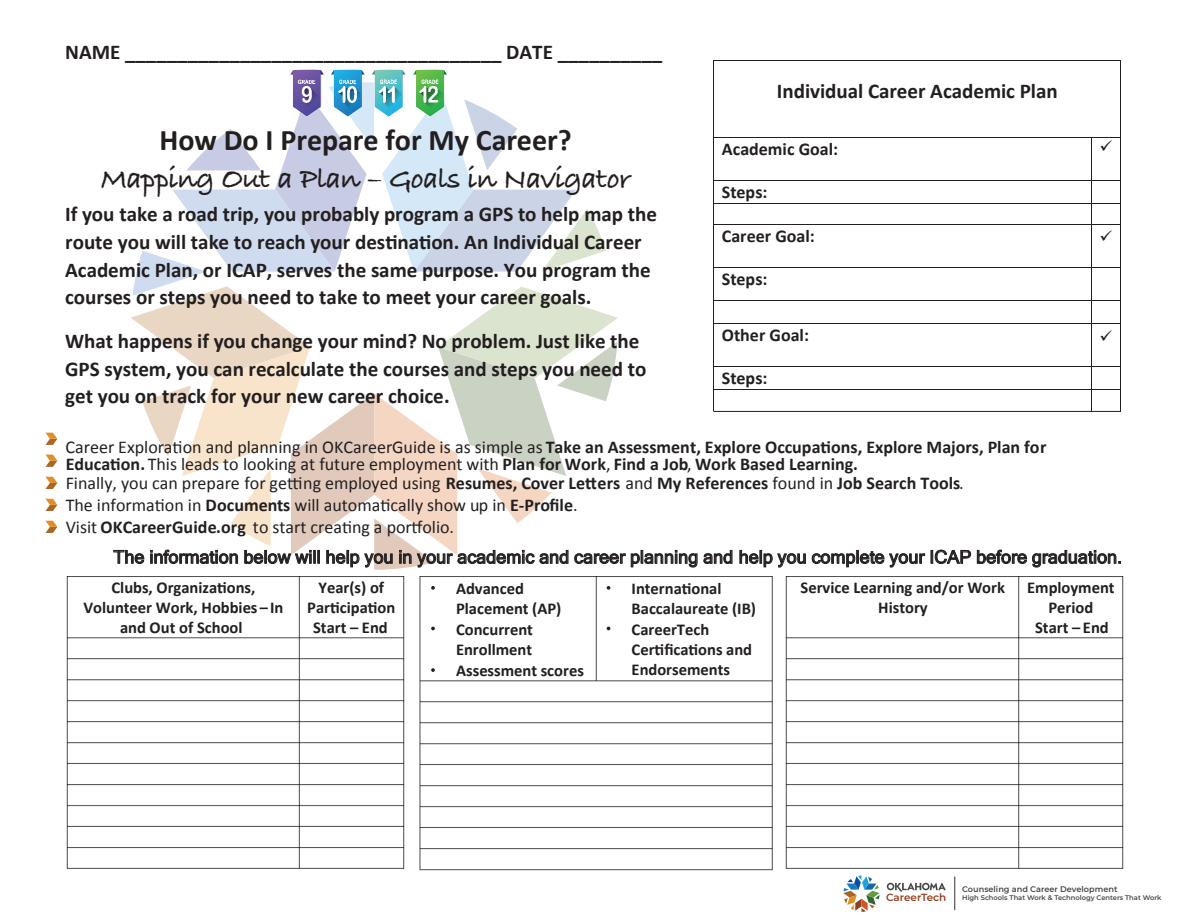
<style>
.page{position:relative;width:1188px;height:918px;background:#fff}
.page>*{position:absolute;margin:0;border:0;box-sizing:border-box;transform-origin:0 0}
.t1{font:700 30px "Bradley Hand ITCTT";letter-spacing:-.02em;color:#231f20}
.t2{font:700 30px "Calibri";color:#231f20}
.t3{font:700 21px/27.6px "Calibri";color:#231f20}
.t4{font:700 18px/16.8px "Calibri";color:#231f20}
.t5{font:18px/22.4px "Calibri";color:#231f20}
.t6{font:18px "Microsoft Sans Serif";color:#231f20}
.t7{font:700 16.5px/20.1px "Calibri";color:#231f20;text-align:center}
.t8{font:600 10.35px "Montserrat";letter-spacing:-.005em;color:#91401f}
.t9{font:600 8.1px "Montserrat";color:#454646}
.t10{font:600 6.75px "Montserrat";color:#454646}
.s1{font-weight:400}
.s2{font-weight:700}
</style>
<div class="page">
<svg style="left:812px;top:550px;width:113px;height:18px"></svg>
<svg style="left:931px;top:550px;width:40px;height:14px"></svg>
<svg style="left:977px;top:550px;width:144px;height:18px"></svg>
<img style="left:66px;top:576px;width:339px;height:293px">
<img style="left:419px;top:576px;width:705px;height:301px">
<div style="left:787px;top:577px;width:335px;height:290px;background:#fff"></div>
<svg style="left:431px;top:586px;width:4px;height:4px"></svg>
<svg style="left:431px;top:627px;width:4px;height:3px"></svg>
<svg style="left:607px;top:586px;width:3px;height:4px"></svg>
<svg style="left:431px;top:668px;width:4px;height:4px"></svg>
<svg style="left:843px;top:876px;width:37px;height:36px"></svg>
<svg style="left:887px;top:883px;width:59px;height:9px"></svg>
<hr style="left:954px;top:877px;width:1px;height:33px;background:#454646">
<svg style="left:45px;top:433px;width:12px;height:12px"></svg>
<svg style="left:45px;top:455px;width:12px;height:12px"></svg>
<svg style="left:45px;top:477px;width:12px;height:12px"></svg>
<svg style="left:45px;top:499px;width:12px;height:12px"></svg>
<svg style="left:45px;top:521px;width:12px;height:12px"></svg>
<img style="left:290px;top:69px;width:34px;height:13px">
<img style="left:331px;top:69px;width:34px;height:13px">
<img style="left:372px;top:69px;width:34px;height:13px">
<img style="left:413px;top:69px;width:34px;height:13px">
<hr style="left:714px;top:60px;width:406px;height:1px;background:#231f20">
<hr style="left:713px;top:61px;width:1px;height:77px;background:#231f20">
<hr style="left:1120px;top:61px;width:1px;height:77px;background:#231f20">
<hr style="left:714px;top:138px;width:377px;height:1px;background:#231f20">
<hr style="left:1091px;top:138px;width:1px;height:42px;background:#231f20">
<hr style="left:1120px;top:138px;width:1px;height:42px;background:#231f20">
<hr style="left:714px;top:180px;width:377px;height:1px;background:#231f20">
<hr style="left:714px;top:203px;width:377px;height:1px;background:#231f20">
<hr style="left:714px;top:224px;width:377px;height:1px;background:#231f20">
<hr style="left:1091px;top:225px;width:1px;height:42px;background:#231f20">
<hr style="left:1120px;top:225px;width:1px;height:42px;background:#231f20">
<hr style="left:714px;top:267px;width:377px;height:1px;background:#231f20">
<hr style="left:714px;top:300px;width:377px;height:1px;background:#231f20">
<hr style="left:714px;top:323px;width:377px;height:1px;background:#231f20">
<svg style="left:1091px;top:267px;width:30px;height:57px"></svg>
<hr style="left:1091px;top:324px;width:1px;height:42px;background:#231f20">
<hr style="left:1120px;top:324px;width:1px;height:42px;background:#231f20">
<hr style="left:714px;top:366px;width:377px;height:1px;background:#231f20">
<hr style="left:714px;top:389px;width:377px;height:1px;background:#231f20">
<svg style="left:113px;top:82px;width:620px;height:488px"></svg>
<svg style="left:1091px;top:366px;width:30px;height:45px"></svg>
<hr style="left:713px;top:411px;width:408px;height:1px;background:#231f20">
<svg style="left:739px;top:550px;width:67px;height:18px"></svg>
<svg style="left:1091px;top:180px;width:30px;height:45px"></svg>
<p class="t3" style="left:65px;top:38px;width:599px">NAME ____________________________________ DATE __________</p>
<h1 class="t2" style="left:160px;top:121px;width:414px">How Do I Prepare for My Career?</h1>
<h1 class="t1" style="left:101px;top:155px;width:532px">Mapping Out a Plan – Goals in Navigator</h1>
<p class="t3" style="left:65px;top:201px;width:593px">If you take a road trip, you probably program a GPS to help map the route you will take to reach your destination. An Individual Career Academic Plan, or ICAP, serves the same purpose. You program the courses or steps you need to take to meet your career goals.</p>
<p class="t3" style="left:65px;top:327px;width:583px">What happens if you change your mind? No problem. Just like the<br>GPS system, you can recalculate the courses and steps you need to get you on track for your new career choice.</p>
<p class="t3" style="left:777px;top:77px;width:283px">Individual Career Academic Plan</p>
<p class="t4" style="left:722px;top:141px;width:118px">Academic Goal:</p>
<p class="t4" style="left:722px;top:184px;width:47px">Steps:</p>
<p class="t4" style="left:722px;top:227px;width:94px">Career Goal:</p>
<p class="t4" style="left:722px;top:270px;width:47px">Steps:</p>
<p class="t4" style="left:722px;top:326px;width:89px">Other Goal:</p>
<p class="t4" style="left:722px;top:369px;width:47px">Steps:</p>
<p class="t4" style="left:66px;top:439px;width:982px"><span class="s1">Career Exploration and planning in OKCareerGuide is as simple as</span> Take an Assessment, Explore Occupations, Explore Majors, Plan for<br>Education. <span class="s1">This leads to looking at future employment with</span> Plan for Work<span class="s1">,</span> Find a Job<span class="s1">,</span> Work Based Learning.</p>
<p class="t5" style="left:66px;top:471px;width:899px">Finally, you can prepare for getting employed using <span class="s2">Resumes, Cover Letters</span> and <span class="s2">My References</span> found in <span class="s2">Job Search Tools</span>.<br>The information in <span class="s2">Documents</span> will automatically show up in <span class="s2">E-Profile</span>.<br>Visit <span class="s2">OKCareerGuide.org</span> to start creating a portfolio.</p>
<p class="t6" style="left:113px;top:547px;width:1010px">The information below will help you in your academic and career planning and help you complete your ICAP before graduation.</p>
<p class="t7" style="left:84px;top:577px;width:201px">Clubs, Organizations,<br>Volunteer Work, Hobbies –In and Out of School</p>
<p class="t7" style="left:307px;top:577px;width:90px">Year(s) of<br>Participation<br>Start – End</p>
<p class="t7" style="left:456px;top:578px;width:129px;line-height:20.5px;text-align:left">Advanced<br>Placement (AP)<br>Concurrent<br>Enrollment<br>Assessment scores</p>
<p class="t7" style="left:632px;top:578px;width:126px;text-align:left">International<br>Baccalaureate (IB)<br>CareerTech<br>Certifications and<br>Endorsements</p>
<p class="t7" style="left:801px;top:577px;width:206px">Service Learning and/or Work<br>History</p>
<p class="t7" style="left:1027px;top:577px;width:89px">Employment<br>Period<br>Start – End</p>
<p class="t8" style="left:886px;top:890px;width:62px">CareerTech</p>
<p class="t9" style="left:962px;top:883px;width:157px">Counseling and Career Development</p>
<p class="t10" style="left:962px;top:893px;width:201px">High Schools That Work &amp; Technology Centers That Work</p>
</div>
